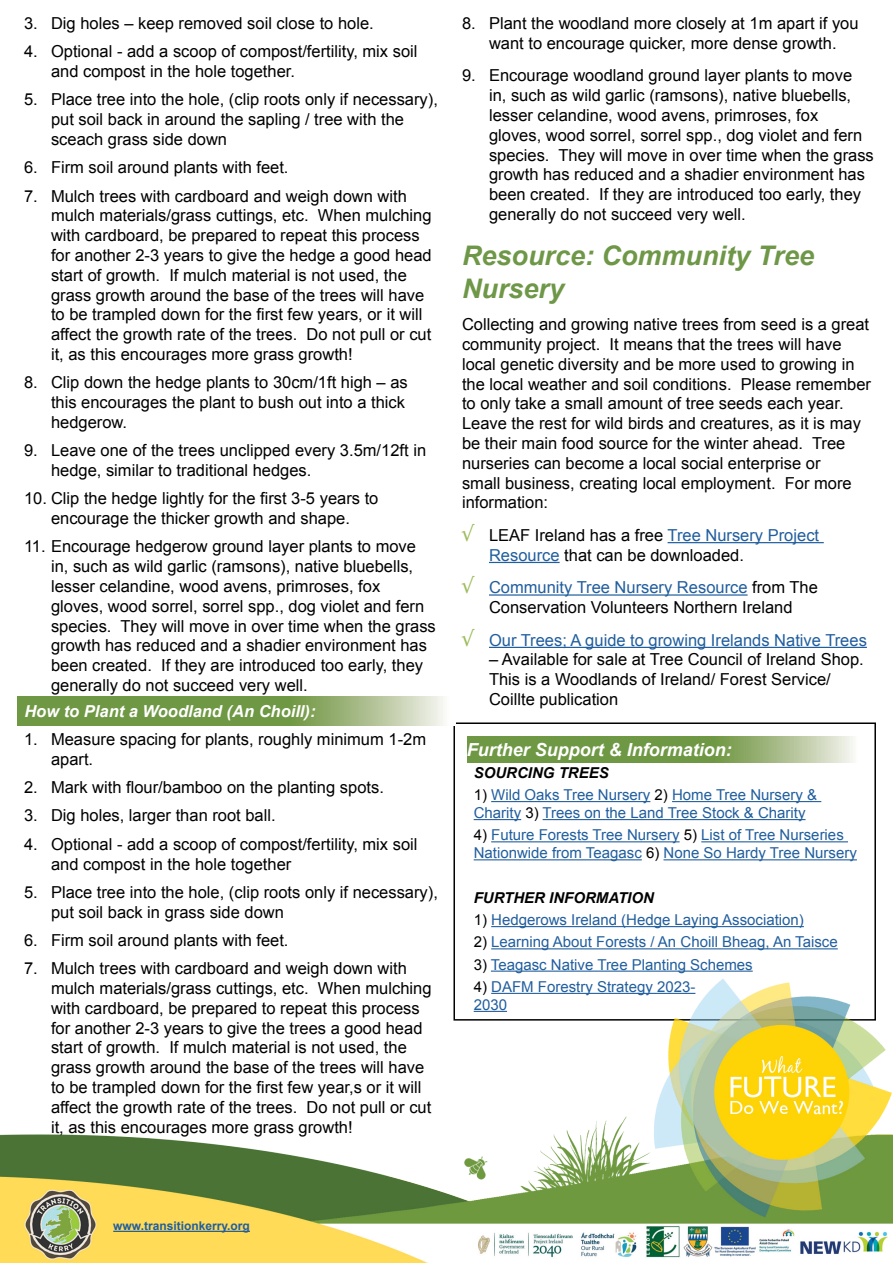
<style>
.page{position:relative;width:893px;height:1263px;background:#fff}
.page>*{position:absolute;margin:0;border:0;box-sizing:border-box;transform-origin:0 0}
.t1{font:italic 700 27px/32.4px "Arial";color:#6e9747}
.t2{font:italic 700 18px "Arial";color:#fff}
.t3{font:16.5px/19.8px "Arial";color:#000}
.t4{font:16.5px "Arial";color:#215e9e}
.t5{font:italic 700 16.5px "Arial";color:#fff}
.t6{font:15px/18px "Arial";color:#215e9e}
.t7{font:italic 700 15px "Arial";color:#000}
.t8{font:700 12px "Arial";color:#215e9e}
.s1{color:#9ebc5c}
.s2{color:#215e9e}
.s3{color:#000}
</style>
<div class="page">
<img style="left:0;top:542px;width:893px;height:721px">
<hr style="left:668px;top:542px;width:156px;height:1px;background:#215e9e">
<hr style="left:489px;top:562px;width:71px;height:1px;background:#215e9e">
<hr style="left:489px;top:594px;width:259px;height:2px;background:#215e9e">
<hr style="left:489px;top:647px;width:378px;height:1px;background:#215e9e">
<div style="left:441px;top:1079px;width:119px;height:51px;background:#fff"></div>
<svg style="left:467px;top:736px;width:396px;height:27px"></svg>
<hr style="left:491px;top:801px;width:159px;height:1px;background:#215e9e">
<hr style="left:672px;top:801px;width:149px;height:1px;background:#215e9e">
<hr style="left:474px;top:819px;width:47px;height:1px;background:#215e9e">
<hr style="left:543px;top:819px;width:262px;height:1px;background:#215e9e">
<hr style="left:491px;top:841px;width:189px;height:1px;background:#215e9e">
<hr style="left:701px;top:841px;width:147px;height:1px;background:#215e9e">
<hr style="left:474px;top:859px;width:168px;height:1px;background:#215e9e">
<hr style="left:663px;top:859px;width:194px;height:1px;background:#215e9e">
<hr style="left:491px;top:926px;width:313px;height:1px;background:#215e9e">
<hr style="left:491px;top:948px;width:347px;height:1px;background:#215e9e">
<hr style="left:491px;top:970px;width:262px;height:2px;background:#215e9e">
<hr style="left:491px;top:993px;width:204px;height:1px;background:#215e9e">
<hr style="left:474px;top:1011px;width:33px;height:1px;background:#215e9e">
<hr style="left:113px;top:1231px;width:137px;height:1px;background:#215e9e">
<p class="t3" style="left:24px;top:14px;width:351px">3. Dig holes – keep removed soil close to hole.</p>
<p class="t3" style="left:51px;top:42px;width:368px;text-indent:-27px">4. Optional - add a scoop of compost/fertility, mix soil and compost in the hole together.</p>
<p class="t3" style="left:51px;top:90px;width:388px;text-indent:-27px">5. Place tree into the hole, (clip roots only if necessary), put soil back in around the sapling / tree with the sceach grass side down</p>
<p class="t3" style="left:24px;top:158px;width:266px">6. Firm soil around plants with feet.</p>
<p class="t3" style="left:51px;top:186px;width:382px;text-indent:-27px">7. Mulch trees with cardboard and weigh down with mulch materials/grass cuttings, etc. When mulching with cardboard, be prepared to repeat this process for another 2-3 years to give the hedge a good head start of growth. If mulch material is not used, the grass growth around the base of the trees will have to be trampled down for the first few years, or it will affect the growth rate of the trees. Do not pull or cut it, as this encourages more grass growth!</p>
<p class="t3" style="left:51px;top:373px;width:358px;text-indent:-27px">8. Clip down the hedge plants to 30cm/1ft high – as this encourages the plant to bush out into a thick hedgerow.</p>
<p class="t3" style="left:51px;top:441px;width:377px;text-indent:-27px">9. Leave one of the trees unclipped every 3.5m/12ft in hedge, similar to traditional hedges.</p>
<p class="t3" style="left:24px;top:489px;width:356px;text-align:center">10. Clip the hedge lightly for the first 3-5 years to encourage the thicker growth and shape.</p>
<p class="t3" style="left:51px;top:537px;width:386px;text-indent:-27px">11. Encourage hedgerow ground layer plants to move in, such as wild garlic (ramsons), native bluebells, lesser celandine, wood avens, primroses, fox gloves, wood sorrel, sorrel spp., dog violet and fern species. They will move in over time when the grass growth has reduced and a shadier environment has been created. If they are introduced too early, they generally do not succeed very well.</p>
<p class="t5" style="left:24px;top:700px;width:293px">How to Plant a Woodland (An Choill):</p>
<p class="t3" style="left:51px;top:729px;width:377px;text-indent:-27px">1. Measure spacing for plants, roughly minimum 1-2m apart.</p>
<p class="t3" style="left:24px;top:778px;width:361px">2. Mark with flour/bamboo on the planting spots.</p>
<p class="t3" style="left:24px;top:806px;width:253px">3. Dig holes, larger than root ball.</p>
<p class="t3" style="left:51px;top:834px;width:368px;text-indent:-27px">4. Optional - add a scoop of compost/fertility, mix soil and compost in the hole together</p>
<p class="t3" style="left:51px;top:882px;width:388px;text-indent:-27px">5. Place tree into the hole, (clip roots only if necessary), put soil back in grass side down</p>
<p class="t3" style="left:24px;top:930px;width:266px">6. Firm soil around plants with feet.</p>
<p class="t3" style="left:51px;top:959px;width:382px;text-indent:-27px">7. Mulch trees with cardboard and weigh down with mulch materials/grass cuttings, etc. When mulching with cardboard, be prepared to repeat this process for another 2-3 years to give the trees a good head start of growth. If mulch material is not used, the grass growth around the base of the trees will have to be trampled down for the first few year,s or it will affect the growth rate of the trees. Do not pull or cut it, as this encourages more grass growth!</p>
<p class="t3" style="left:462px;top:14px;width:398px;text-align:center">8. Plant the woodland more closely at 1m apart if you want to encourage quicker, more dense growth.</p>
<p class="t3" style="left:489px;top:66px;width:386px;text-indent:-27px">9. Encourage woodland ground layer plants to move<br>in, such as wild garlic (ramsons), native bluebells, lesser celandine, wood avens, primroses, fox gloves, wood sorrel, sorrel spp., dog violet and fern species. They will move in over time when the grass growth has reduced and a shadier environment has been created. If they are introduced too early, they generally do not succeed very well.</p>
<h1 class="t1" style="left:462px;top:241px;width:354px">Resource: Community Tree<br>Nursery</h1>
<p class="t3" style="left:462px;top:315px;width:411px">Collecting and growing native trees from seed is a great community project. It means that the trees will have local genetic diversity and be more used to growing in the local weather and soil conditions. Please remember to only take a small amount of tree seeds each year.<br>Leave the rest for wild birds and creatures, as it is may be their main food source for the winter ahead. Tree nurseries can become a local social enterprise or<br>small business, creating local employment. For more information:</p>
<p class="t3" style="left:489px;top:525px;width:332px;text-indent:-27px"><span class="s1">√</span> LEAF Ireland has a free <span class="s2">Tree Nursery Project<br>Resource</span> that can be downloaded.</p>
<p class="t3" style="left:462px;top:578px;width:357px;text-align:center"><span class="s1">√</span> <span class="s2">Community Tree Nursery Resource</span> from The<br>Conservation Volunteers Northern Ireland</p>
<p class="t4" style="left:462px;top:629px;width:406px"><span class="s1">√</span> Our Trees; A guide to growing Irelands Native Trees</p>
<p class="t3" style="left:489px;top:650px;width:376px">– Available for sale at Tree Council of Ireland Shop.<br>This is a Woodlands of Ireland/ Forest Service/<br>Coillte publication</p>
<p class="t2" style="left:467px;top:737px;width:266px">Further Support &amp; Information:</p>
<p class="t7" style="left:474px;top:763px;width:137px">SOURCING TREES</p>
<p class="t6" style="left:474px;top:786px;width:345px"><span class="s3">1)</span> Wild Oaks Tree Nursery <span class="s3">2)</span> Home Tree Nursery &amp;<br>Charity <span class="s3">3)</span> Trees on the Land Tree Stock &amp; Charity</p>
<p class="t6" style="left:474px;top:826px;width:385px"><span class="s3">4)</span> Future Forests Tree Nursery <span class="s3">5)</span> List of Tree Nurseries<br>Nationwide from Teagasc <span class="s3">6)</span> None So Hardy Tree Nursery</p>
<p class="t7" style="left:474px;top:888px;width:182px">FURTHER INFORMATION</p>
<p class="t6" style="left:474px;top:911px;width:332px"><span class="s3">1)</span> Hedgerows Ireland (Hedge Laying Association)</p>
<p class="t6" style="left:474px;top:933px;width:366px"><span class="s3">2)</span> Learning About Forests / An Choill Bheag, An Taisce</p>
<p class="t6" style="left:474px;top:955px;width:281px"><span class="s3">3)</span> Teagasc Native Tree Planting Schemes</p>
<p class="t6" style="left:474px;top:978px;width:223px"><span class="s3">4)</span> DAFM Forestry Strategy 2023-<br>2030</p>
<p class="t8" style="left:113px;top:1218px;width:138px">www.transitionkerry.org</p>
</div>
